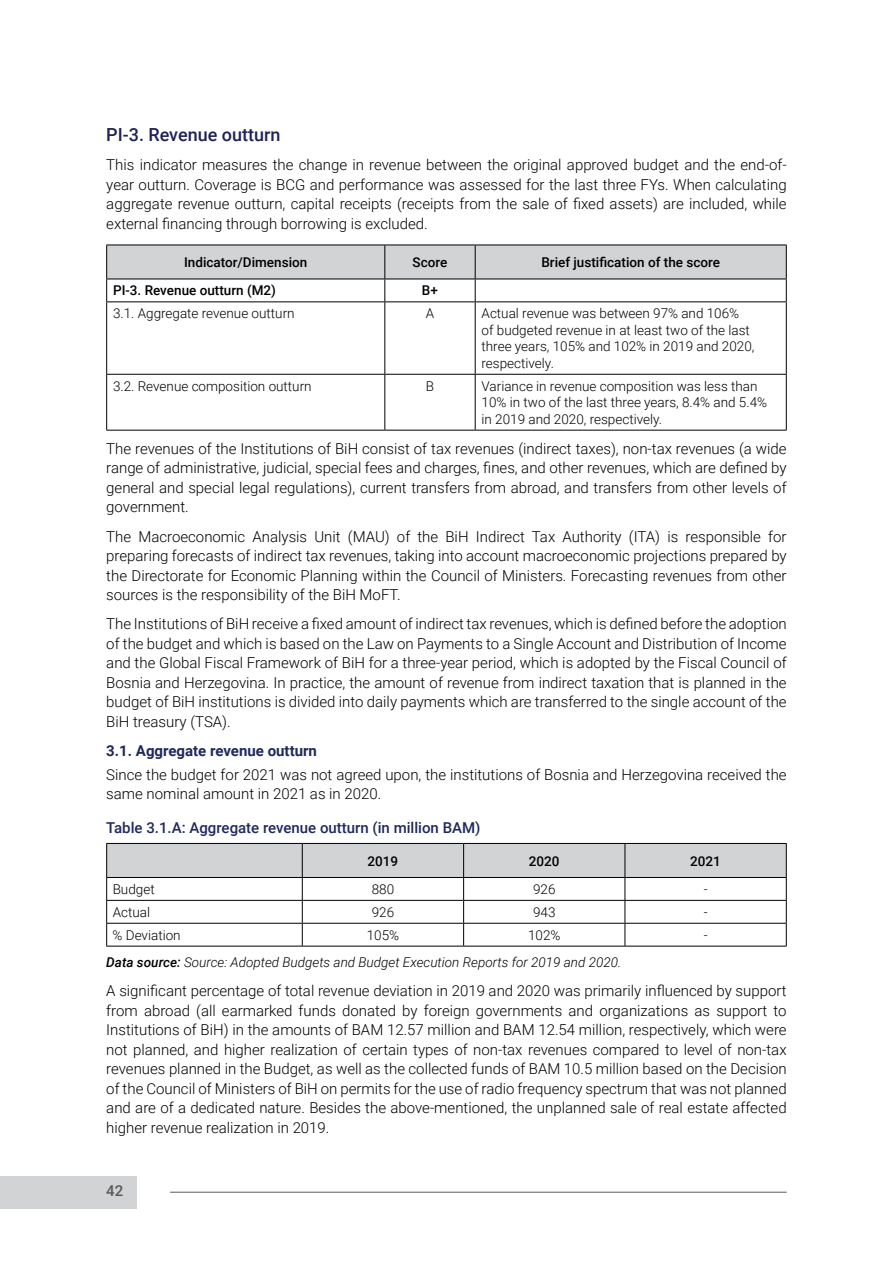
<style>
.page{position:relative;width:893px;height:1263px;background:#fff}
.page>*{position:absolute;margin:0;border:0;box-sizing:border-box;transform-origin:0 0}
.t1{font:500 18px "Roboto";color:#1e2256}
.t2{font:300 15px/19.5px "Roboto";color:#000;text-align:justify}
.t3{font:500 15px "Roboto";color:#1f295c}
.t4{font:700 15px "Roboto";color:#1f295c}
.t5{font:500 15px "Roboto";color:#58595b}
.t6{font:300 13.5px/16.5px "Roboto";color:#000}
.t7{font:500 13.5px "Roboto";color:#000}
.t8{font:italic 300 13.5px "Roboto";color:#000}
.s1{font-weight:500}
</style>
<div class="page">
<hr style="left:170px;top:1192px;width:617px;height:1px;background:#58595b">
<div style="left:0;top:1177px;width:136px;height:32px;background:#d1d3d4"></div>
<hr style="left:106px;top:301px;width:279px;height:1px;background:#000">
<hr style="left:106px;top:374px;width:279px;height:1px;background:#000">
<hr style="left:106px;top:430px;width:279px;height:1px;background:#000">
<hr style="left:106px;top:302px;width:1px;height:72px;background:#000">
<hr style="left:106px;top:375px;width:1px;height:55px;background:#000">
<hr style="left:384px;top:302px;width:1px;height:72px;background:#000">
<hr style="left:475px;top:301px;width:312px;height:1px;background:#000">
<hr style="left:475px;top:302px;width:1px;height:72px;background:#000">
<hr style="left:786px;top:302px;width:1px;height:72px;background:#000">
<hr style="left:385px;top:374px;width:90px;height:1px;background:#000">
<hr style="left:384px;top:375px;width:1px;height:55px;background:#000">
<hr style="left:475px;top:374px;width:312px;height:1px;background:#000">
<hr style="left:475px;top:375px;width:1px;height:55px;background:#000">
<hr style="left:786px;top:375px;width:1px;height:55px;background:#000">
<hr style="left:385px;top:430px;width:90px;height:1px;background:#000">
<hr style="left:475px;top:430px;width:312px;height:1px;background:#000">
<svg style="left:106px;top:245px;width:681px;height:56px"></svg>
<hr style="left:385px;top:301px;width:90px;height:1px;background:#000">
<hr style="left:302px;top:946px;width:162px;height:1px;background:#000">
<hr style="left:464px;top:946px;width:161px;height:1px;background:#000">
<hr style="left:625px;top:946px;width:162px;height:1px;background:#000">
<svg style="left:106px;top:844px;width:681px;height:102px"></svg>
<hr style="left:106px;top:946px;width:196px;height:1px;background:#000">
<hr style="left:106px;top:843px;width:196px;height:1px;background:#000">
<hr style="left:106px;top:844px;width:1px;height:33px;background:#000">
<hr style="left:302px;top:843px;width:162px;height:1px;background:#000">
<hr style="left:464px;top:843px;width:161px;height:1px;background:#000">
<hr style="left:625px;top:843px;width:162px;height:1px;background:#000">
<hr style="left:786px;top:844px;width:1px;height:33px;background:#000">
<hr style="left:106px;top:877px;width:196px;height:1px;background:#000">
<hr style="left:302px;top:877px;width:162px;height:1px;background:#000">
<hr style="left:464px;top:877px;width:161px;height:1px;background:#000">
<hr style="left:625px;top:877px;width:162px;height:1px;background:#000">
<p class="t1" style="left:106px;top:122px;width:176px">PI-3. Revenue outturn</p>
<p class="t2" style="left:106px;top:155px;width:682px">This indicator measures the change in revenue between the original approved budget and the end-of&shy;year outturn. Coverage is BCG and performance was assessed for the last three FYs. When calculating aggregate revenue outturn, capital receipts (receipts from the sale of fixed assets) are included, while external financing through borrowing is excluded.</p>
<p class="t7" style="left:184px;top:253px;width:125px">Indicator/Dimension</p>
<p class="t7" style="left:413px;top:253px;width:36px">Score</p>
<p class="t7" style="left:541px;top:253px;width:180px">Brief justification of the score</p>
<p class="t7" style="left:113px;top:281px;width:164px">PI-3. Revenue outturn (M2)</p>
<p class="t7" style="left:422px;top:281px;width:18px">B+</p>
<p class="t6" style="left:113px;top:305px;width:183px">3.1. Aggregate revenue outturn</p>
<p class="t6" style="left:426px;top:305px;width:10px">A</p>
<p class="t6" style="left:482px;top:305px;width:274px">Actual revenue was between 97% and 106% of budgeted revenue in at least two of the last three years, 105% and 102% in 2019 and 2020, respectively.</p>
<p class="t6" style="left:113px;top:377px;width:200px">3.2. Revenue composition outturn</p>
<p class="t6" style="left:426px;top:377px;width:10px">B</p>
<p class="t6" style="left:482px;top:377px;width:287px">Variance in revenue composition was less than<br>10% in two of the last three years, 8.4% and 5.4% in 2019 and 2020, respectively.</p>
<p class="t2" style="left:106px;top:438px;width:682px">The revenues of the Institutions of BiH consist of tax revenues (indirect taxes), non-tax revenues (a wide range of administrative, judicial, special fees and charges, fines, and other revenues, which are defined by general and special legal regulations), current transfers from abroad, and transfers from other levels of government.</p>
<p class="t2" style="left:106px;top:526px;width:682px">The Macroeconomic Analysis Unit (MAU) of the BiH Indirect Tax Authority (ITA) is responsible for preparing forecasts of indirect tax revenues, taking into account macroeconomic projections prepared by the Directorate for Economic Planning within the Council of Ministers. Forecasting revenues from other sources is the responsibility of the BiH MoFT.</p>
<p class="t2" style="left:106px;top:614px;width:682px">The Institutions of BiH receive a fixed amount of indirect tax revenues, which is defined before the adoption of the budget and which is based on the Law on Payments to a Single Account and Distribution of Income and the Global Fiscal Framework of BiH for a three-year period, which is adopted by the Fiscal Council of Bosnia and Herzegovina. In practice, the amount of revenue from indirect taxation that is planned in the budget of BiH institutions is divided into daily payments which are transferred to the single account of the BiH treasury (TSA).</p>
<p class="t4" style="left:106px;top:740px;width:212px">3.1. Aggregate revenue outturn</p>
<p class="t2" style="left:106px;top:764px;width:682px">Since the budget for 2021 was not agreed upon, the institutions of Bosnia and Herzegovina received the same nominal amount in 2021 as in 2020.</p>
<p class="t3" style="left:106px;top:817px;width:376px">Table 3.1.A: Aggregate revenue outturn (in million BAM)</p>
<p class="t7" style="left:368px;top:851px;width:32px">2019</p>
<p class="t7" style="left:529px;top:851px;width:32px">2020</p>
<p class="t7" style="left:690px;top:851px;width:32px">2021</p>
<p class="t6" style="left:113px;top:880px;width:43px">Budget</p>
<p class="t6" style="left:372px;top:880px;width:24px">880</p>
<p class="t6" style="left:533px;top:880px;width:24px">926</p>
<p class="t6" style="left:704px;top:880px;width:5px">-</p>
<p class="t6" style="left:113px;top:903px;width:39px">Actual</p>
<p class="t6" style="left:372px;top:903px;width:24px">926</p>
<p class="t6" style="left:533px;top:903px;width:24px">943</p>
<p class="t6" style="left:704px;top:903px;width:5px">-</p>
<p class="t6" style="left:113px;top:926px;width:70px">% Deviation</p>
<p class="t6" style="left:367px;top:926px;width:34px">105%</p>
<p class="t6" style="left:528px;top:926px;width:34px">102%</p>
<p class="t6" style="left:704px;top:926px;width:5px">-</p>
<p class="t8" style="left:106px;top:952px;width:516px"><span class="s1">Data source:</span> Source: Adopted Budgets and Budget Execution Reports for 2019 and 2020.</p>
<p class="t2" style="left:106px;top:980px;width:682px">A significant percentage of total revenue deviation in 2019 and 2020 was primarily influenced by support from abroad (all earmarked funds donated by foreign governments and organizations as support to Institutions of BiH) in the amounts of BAM 12.57 million and BAM 12.54 million, respectively, which were not planned, and higher realization of certain types of non-tax revenues compared to level of non-tax revenues planned in the Budget, as well as the collected funds of BAM 10.5 million based on the Decision of the Council of Ministers of BiH on permits for the use of radio frequency spectrum that was not planned and are of a dedicated nature. Besides the above-mentioned, the unplanned sale of real estate affected higher revenue realization in 2019.</p>
<p class="t5" style="left:106px;top:1180px;width:19px">42</p>
</div>
